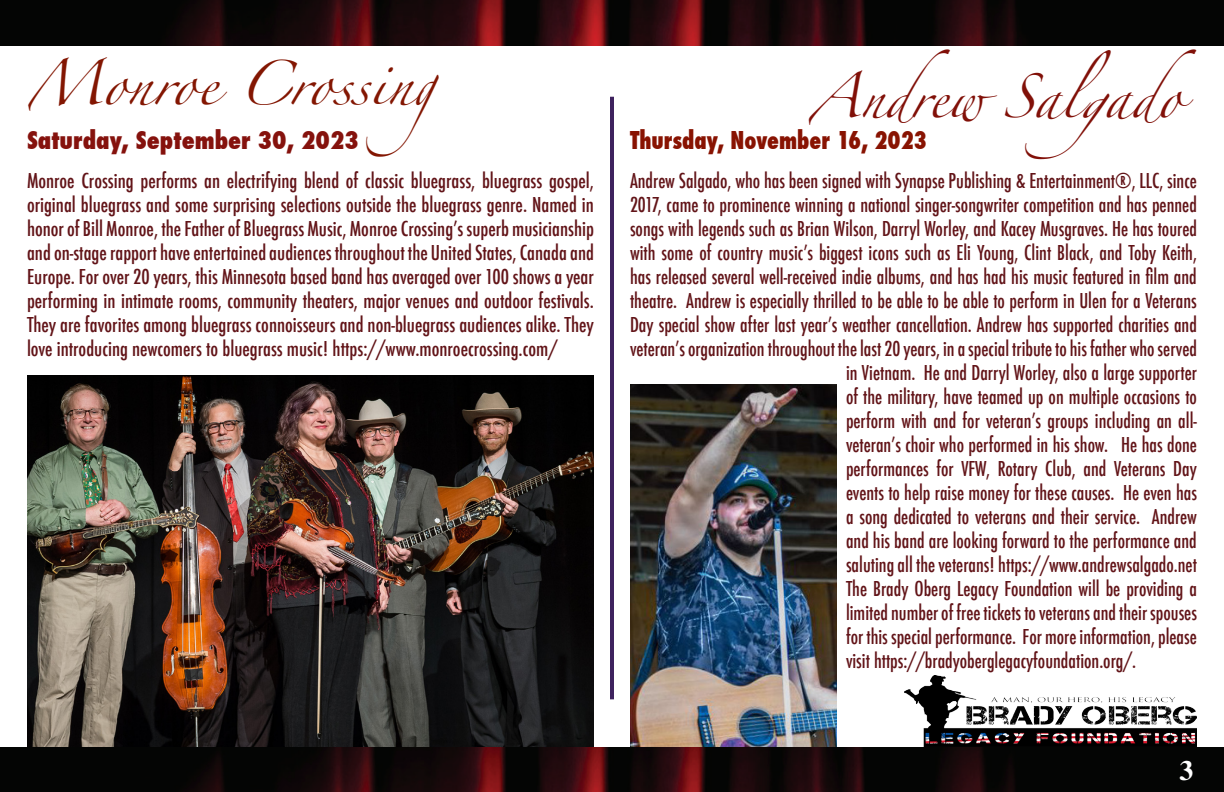
<style>
.page{position:relative;width:1224px;height:792px;background:#fff}
.page>*{position:absolute;margin:0;border:0;box-sizing:border-box;transform-origin:0 0}
.Name{font:40px "Zapfino";color:#831602}
.Name-2{font:40px "Zapfino";color:#811008;scale:.95 1}
.Table{font:700 28px "Times";color:#fff}
.Date{font:800 condensed 24px "Futura";color:#85120d}
.Date-2{font:800 condensed 24px "Futura";color:#881302;scale:.91 1}
.Table-2{font:500 condensed 20px/24px "Futura";color:#621418;text-align:right;scale:.96 1}
.Table-3{font:500 condensed 20px/24px "Futura";color:#621418;text-align:justify}
.s1{font-size:32px}
</style>
<div class="page">
<img style="left:0;top:747px;width:1224px;height:45px">
<hr style="left:610px;top:97px;width:4px;height:602px;background:#3e225e">
<img style="left:27px;top:376px;width:567px;height:371px">
<img style="left:630px;top:384px;width:207px;height:363px">
<img style="left:0;top:0;width:1224px;height:45px">
<img style="left:905px;top:676px;width:292px;height:71px">
<p class="Name" style="left:27px;top:66px;width:461px">Monroe Crossing</p>
<p class="Date" style="left:27px;top:124px;width:333px">Saturday, September 30, 2023</p>
<p class="Table-3" style="left:27px;top:168px;width:569px">Monroe Crossing performs an electrifying blend of classic bluegrass, bluegrass gospel, original bluegrass and some surprising selections outside the bluegrass genre. Named in honor of Bill Monroe, the Father of Bluegrass Music, Monroe Crossing’s superb musicianship and on-stage rapport have entertained audiences throughout the United States, Canada and Europe. For over 20 years, this Minnesota based band has averaged over 100 shows a year performing in intimate rooms, community theaters, major venues and outdoor festivals.<br>They are favorites among bluegrass connoisseurs and non-bluegrass audiences alike. They love introducing newcomers to bluegrass music! https://www.monroecrossing.com/</p>
<p class="Name-2" style="left:810px;top:80px;width:408px">Andrew Sal<span class="s1">g</span>ado</p>
<p class="Date-2" style="left:630px;top:124px;width:328px">Thursday, November 16, 2023</p>
<p class="Table-2" style="left:630px;top:168px;width:592px">Andrew Salgado, who has been signed with Synapse Publishing &amp; Entertainment®, LLC, since 2017, came to prominence winning a national singer-songwriter competition and has penned songs with legends such as Brian Wilson, Darryl Worley, and Kacey Musgraves. He has toured with some of country music’s biggest icons such as Eli Young, Clint Black, and Toby Keith, has released several well-received indie albums, and has had his music featured in film and theatre. Andrew is especially thrilled to be able to be able to perform in Ulen for a Veterans Day special show after last year’s weather cancellation. Andrew has supported charities and veteran’s organization throughout the last 20 years, in a special tribute to his father who served in Vietnam. He and Darryl Worley, also a large supporter<br>of the military, have teamed up on multiple occasions to<br>perform with and for veteran’s groups including an all-<br>veteran’s choir who performed in his show. He has done<br>performances for VFW, Rotary Club, and Veterans Day<br>events to help raise money for these causes. He even has<br>a song dedicated to veterans and their service. Andrew<br>and his band are looking forward to the performance and<br>saluting all the veterans! https://www.andrewsalgado.net</p>
<p class="Table-2" style="left:846px;top:576px;width:367px;text-align:justify">The Brady Oberg Legacy Foundation will be providing a limited number of free tickets to veterans and their spouses for this special performance. For more information, please visit https://bradyoberglegacyfoundation.org/.</p>
<p class="Table" style="left:1179px;top:753px;width:15px">3</p>
</div>
